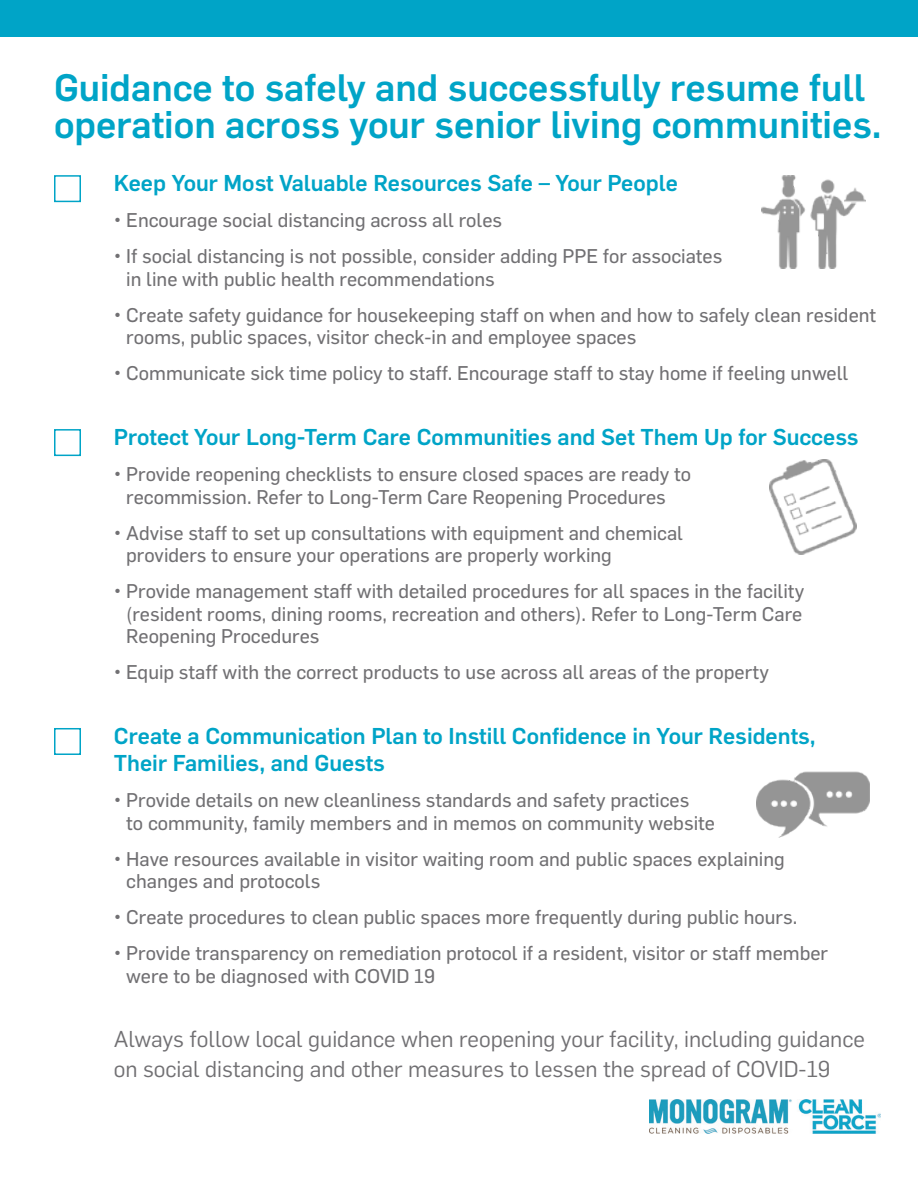
<style>
.page{position:relative;width:918px;height:1188px;background:#fff}
.page>*{position:absolute;margin:0;border:0;box-sizing:border-box;transform-origin:0 0}
.t1{font:500 37.5px/36.5px "Flama";color:#00a4c7}
.t2{font:500 22.5px/27px "Flama";color:#00a4c7}
.t3{font:22.5px/30px "Flama";color:#717073}
.t4{font:19.5px/22.5px "Flama Basic";color:#717073}
</style>
<div class="page">
<div style="left:0;top:0;width:918px;height:36px;background:#00a4c7"></div>
<div style="left:54px;top:175px;width:27px;height:27px;border:2px solid #00a4c7"></div>
<div style="left:54px;top:429px;width:27px;height:27px;border:2px solid #00a4c7"></div>
<div style="left:54px;top:728px;width:27px;height:27px;border:2px solid #00a4c7"></div>
<img style="left:756px;top:771px;width:114px;height:67px">
<img style="left:761px;top:175px;width:104px;height:93px">
<img style="left:769px;top:460px;width:88px;height:94px">
<img style="left:650px;top:1099px;width:230px;height:35px">
<p class="t1" style="left:54px;top:67px;width:829px">Guidance to safely and successfully resume full operation across your senior living communities.</p>
<p class="t2" style="left:114px;top:168px;width:566px">Keep Your Most Valuable Resources Safe – Your People</p>
<p class="t4" style="left:114px;top:208px;width:390px">• Encourage social distancing across all roles</p>
<p class="t4" style="left:126px;top:244px;width:598px;text-indent:-12px">• If social distancing is not possible, consider adding PPE for associates in line with public health recommendations</p>
<p class="t4" style="left:126px;top:302px;width:752px;text-indent:-12px">• Create safety guidance for housekeeping staff on when and how to safely clean resident rooms, public spaces, visitor check-in and employee spaces</p>
<p class="t4" style="left:114px;top:361px;width:736px">• Communicate sick time policy to staff. Encourage staff to stay home if feeling unwell</p>
<p class="t2" style="left:114px;top:422px;width:746px">Protect Your Long-Term Care Communities and Set Them Up for Success</p>
<p class="t4" style="left:126px;top:462px;width:566px;text-indent:-12px">• Provide reopening checklists to ensure closed spaces are ready to recommission. Refer to Long-Term Care Reopening Procedures</p>
<p class="t4" style="left:126px;top:520px;width:558px;text-indent:-12px">• Advise staff to set up consultations with equipment and chemical providers to ensure your operations are properly working</p>
<p class="t4" style="left:126px;top:579px;width:680px;text-align:justify;text-indent:-12px">• Provide management staff with detailed procedures for all spaces in the facility (resident rooms, dining rooms, recreation and others). Refer to Long-Term Care Reopening Procedures</p>
<p class="t4" style="left:114px;top:660px;width:657px">• Equip staff with the correct products to use across all areas of the property</p>
<p class="t2" style="left:114px;top:721px;width:703px">Create a Communication Plan to Instill Confidence in Your Residents,<br>Their Families, and Guests</p>
<p class="t4" style="left:126px;top:788px;width:590px;text-indent:-12px">• Provide details on new cleanliness standards and safety practices<br>to community, family members and in memos on community website</p>
<p class="t4" style="left:126px;top:846px;width:660px;text-indent:-12px">• Have resources available in visitor waiting room and public spaces explaining changes and protocols</p>
<p class="t4" style="left:114px;top:905px;width:685px">• Create procedures to clean public spaces more frequently during public hours.</p>
<p class="t4" style="left:126px;top:941px;width:703px;text-indent:-12px">• Provide transparency on remediation protocol if a resident, visitor or staff member were to be diagnosed with COVID 19</p>
<p class="t3" style="left:114px;top:1023px;width:753px">Always follow local guidance when reopening your facility, including guidance on social distancing and other measures to lessen the spread of COVID-19</p>
</div>
